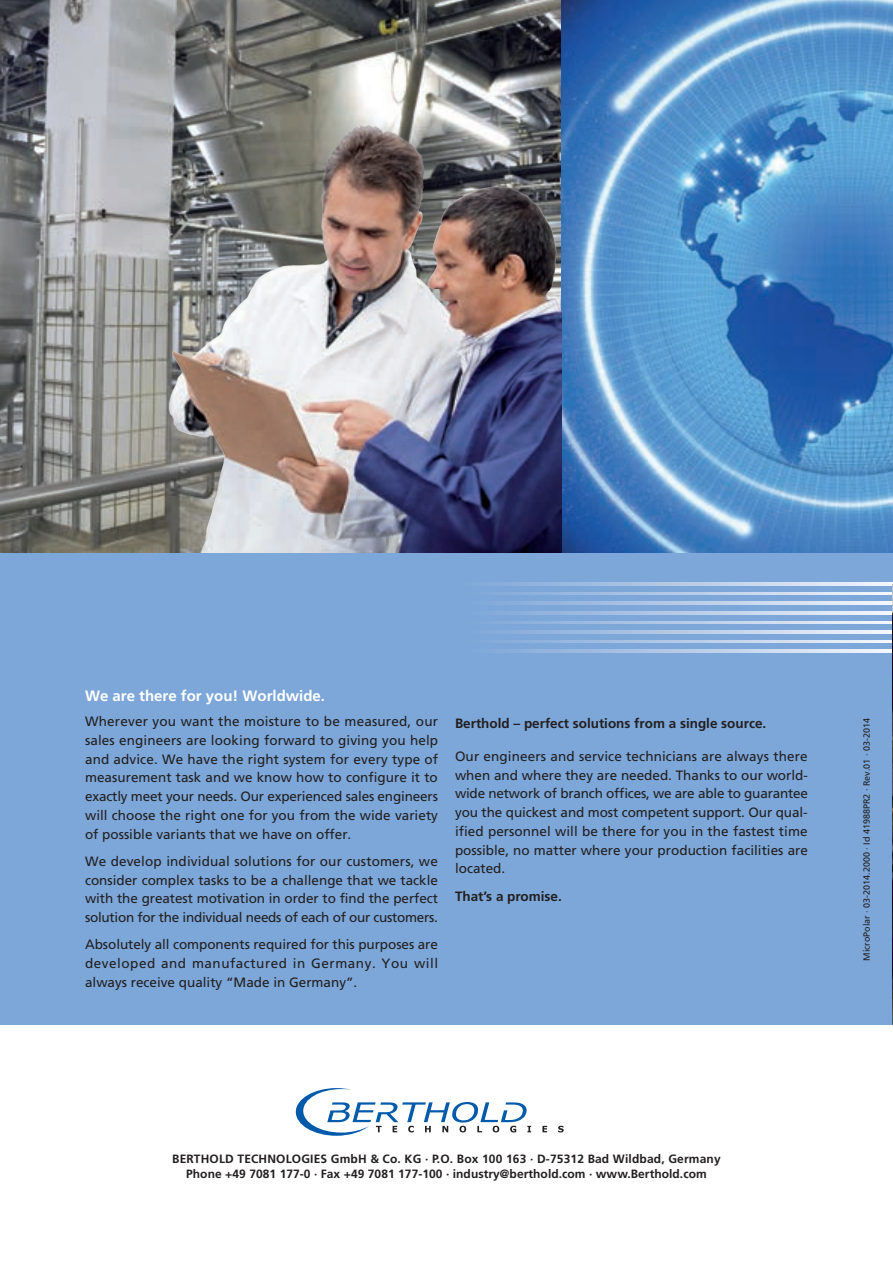
<style>
.page{position:relative;width:893px;height:1263px;background:#fff}
.page>*{position:absolute;margin:0;border:0;box-sizing:border-box;transform-origin:0 0}
.t1{font:700 15px "Frutiger LT";color:#fff}
.t2{font:13.5px/18.8px "Frutiger LT";color:#231f20;text-align:justify}
.t3{font:700 13.5px "Frutiger LT";color:#231f20}
.t4{font:700 12px/15px "Frutiger LT";letter-spacing:.005em;color:#231f20;text-align:center}
.t5{font:9px "Frutiger LT";color:#231f20}
</style>
<div class="page">
<svg style="left:542px;top:1126px;width:5px;height:6px"></svg>
<svg style="left:558px;top:1126px;width:6px;height:6px"></svg>
<svg style="left:296px;top:1088px;width:235px;height:48px"></svg>
<div style="left:0;top:0;width:893px;height:1025px;background:#7ca7d8"></div>
<img style="left:0;top:0;width:561px;height:106px">
<svg style="left:493px;top:583px;width:399px;height:2px"></svg>
<svg style="left:503px;top:592px;width:389px;height:3px"></svg>
<svg style="left:503px;top:602px;width:389px;height:2px"></svg>
<svg style="left:503px;top:611px;width:389px;height:3px"></svg>
<svg style="left:503px;top:621px;width:389px;height:3px"></svg>
<svg style="left:503px;top:631px;width:389px;height:2px"></svg>
<svg style="left:503px;top:640px;width:389px;height:3px"></svg>
<svg style="left:503px;top:650px;width:389px;height:2px"></svg>
<img style="left:561px;top:0;width:331px;height:553px">
<img style="left:892px;top:585px;width:1px;height:440px">
<img style="left:0;top:106px;width:561px;height:447px">
<p class="t1" style="left:85px;top:687px;width:242px">We are there for you! Worldwide.</p>
<p class="t2" style="left:85px;top:712px;width:355px">Wherever you want the moisture to be measured, our sales engineers are looking forward to giving you help and advice. We have the right system for every type of measurement task and we know how to configure it to exactly meet your needs. Our experienced sales engineers will choose the right one for you from the wide variety of possible variants that we have on offer.</p>
<p class="t2" style="left:85px;top:852px;width:354px">We develop individual solutions for our customers, we consider complex tasks to be a challenge that we tackle with the greatest motivation in order to find the perfect solution for the individual needs of each of our customers.</p>
<p class="t2" style="left:85px;top:935px;width:355px">Absolutely all components required for this purposes are developed and manufactured in Germany. You will always receive quality “Made in Germany”.</p>
<p class="t3" style="left:455px;top:716px;width:313px">Berthold – perfect solutions from a single source.</p>
<p class="t2" style="left:455px;top:747px;width:355px">Our engineers and service technicians are always there when and where they are needed. Thanks to our world&shy;wide network of branch offices, we are able to guarantee you the quickest and most competent support. Our qual&shy;ified personnel will be there for you in the fastest time possible, no matter where your production facilities are located.</p>
<p class="t3" style="left:455px;top:888px;width:108px">That’s a promise.</p>
<p class="t5" style="left:862px;top:961px;width:244px;rotate:-90deg">MicroPolar · 03-2014.2000 · Id 41988PR2 · Rev.01 · 03-2014</p>
<p class="t4" style="left:172px;top:1151px;width:550px">BERTHOLD TECHNOLOGIES GmbH &amp; Co. KG · P.O. Box 100 163 · D-75312 Bad Wildbad, Germany<br>Phone +49 7081 177-0 · Fax +49 7081 177-100 · industry@berthold.com · www.Berthold.com</p>
</div>
